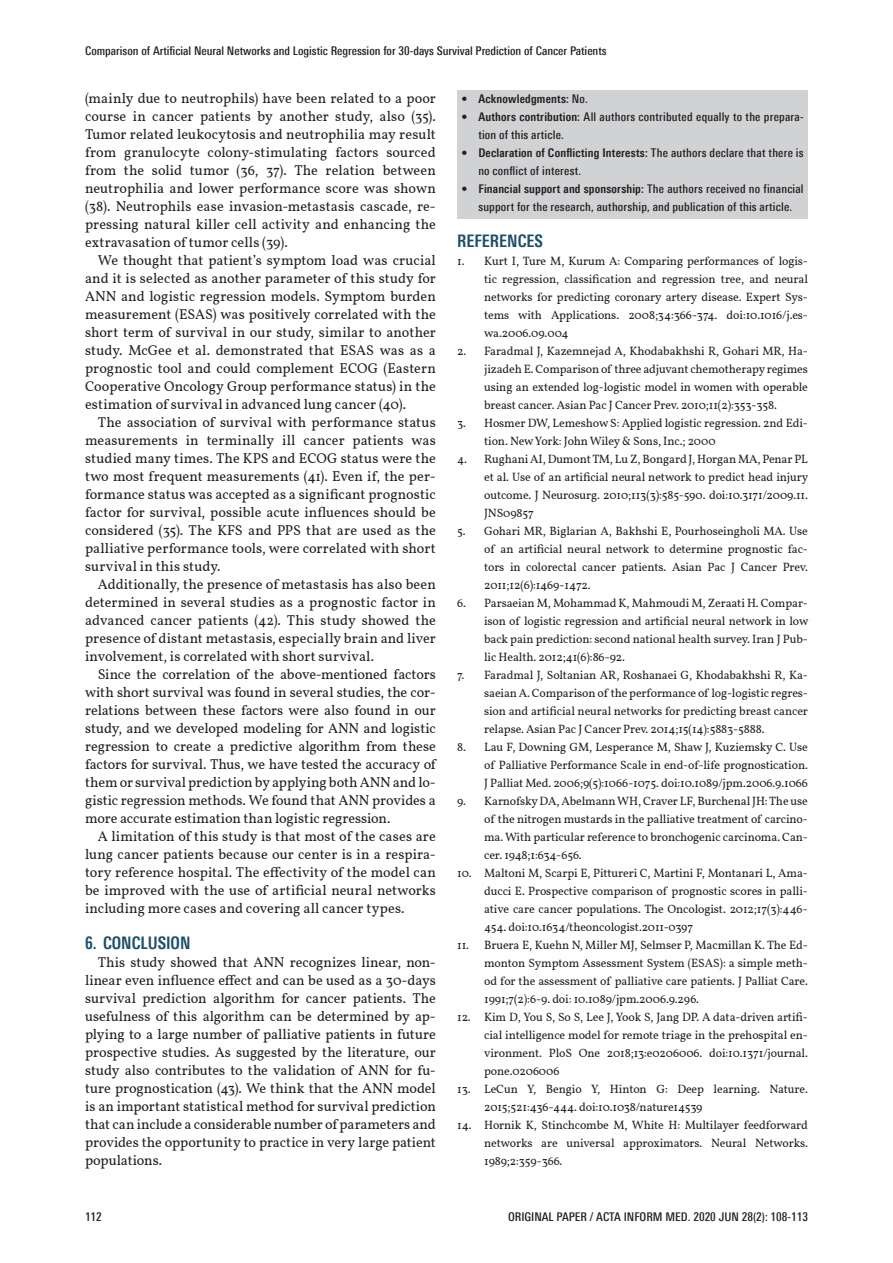
<style>
.page{position:relative;width:893px;height:1263px;background:#fff}
.page>*{position:absolute;margin:0;border:0;box-sizing:border-box;transform-origin:0 0}
.t1{font:700 condensed 17.4px "Univers Next Pro";color:#1e4f6a;scale:.95 1}
.t2{font:14.25px/18px "Vollkorn";color:#231f20;text-align:justify}
.t3{font:12px/18px "Vollkorn";letter-spacing:-.01em;color:#231f20;text-align:justify}
.t4{font:500 condensed 12px/18px "Univers Next Pro";color:#231f20;text-align:center}
.t5{font:500 condensed 12px/18px "Univers Next Pro";letter-spacing:.02em;color:#231f20}
.t6{font:700 condensed 12px "Univers Next Pro";letter-spacing:.015em;color:#231f20}
.s1{font-weight:500}
.s2{font-weight:700}
</style>
<div class="page">
<div style="left:457px;top:90px;width:351px;height:20px;background:#d1d2d4"></div>
<div style="left:457px;top:108px;width:351px;height:38px;background:#d1d2d4"></div>
<div style="left:457px;top:144px;width:351px;height:38px;background:#d1d2d4"></div>
<div style="left:457px;top:180px;width:351px;height:38px;background:#d1d2d4"></div>
<p class="t4" style="left:85px;top:42px;width:523px">Comparison of Artificial Neural Networks and Logistic Regression for 30-days Survival Prediction of Cancer Patients</p>
<p class="t2" style="left:85px;top:90px;width:352px">(mainly due to neutrophils) have been related to a poor course in cancer patients by another study, also (35).<br>Tumor related leukocytosis and neutrophilia may result from granulocyte colony-stimulating factors sourced from the solid tumor (36, 37). The relation between neutrophilia and lower performance score was shown (38). Neutrophils ease invasion-metastasis cascade, re&shy;pressing natural killer cell activity and enhancing the extravasation of tumor cells (39).</p>
<p class="t2" style="left:85px;top:252px;width:352px;text-indent:13px">We thought that patient’s symptom load was crucial and it is selected as another parameter of this study for ANN and logistic regression models. Symptom burden measurement (ESAS) was positively correlated with the short term of survival in our study, similar to another study. McGee et al. demonstrated that ESAS was as a prognostic tool and could complement ECOG (Eastern Cooperative Oncology Group performance status) in the estimation of survival in advanced lung cancer (40).</p>
<p class="t2" style="left:85px;top:414px;width:352px;text-indent:13px">The association of survival with performance status measurements in terminally ill cancer patients was studied many times. The KPS and ECOG status were the two most frequent measurements (41). Even if, the per&shy;formance status was accepted as a significant prognostic factor for survival, possible acute influences should be considered (35). The KFS and PPS that are used as the palliative performance tools, were correlated with short survival in this study.</p>
<p class="t2" style="left:85px;top:576px;width:352px;text-indent:13px">Additionally, the presence of metastasis has also been determined in several studies as a prognostic factor in advanced cancer patients (42). This study showed the presence of distant metastasis, especially brain and liver involvement, is correlated with short survival.</p>
<p class="t2" style="left:85px;top:666px;width:352px;text-indent:13px">Since the correlation of the above-mentioned factors with short survival was found in several studies, the cor&shy;relations between these factors were also found in our study, and we developed modeling for ANN and logistic regression to create a predictive algorithm from these factors for survival. Thus, we have tested the accuracy of them or survival prediction by applying both ANN and lo&shy;gistic regression methods. We found that ANN provides a more accurate estimation than logistic regression.</p>
<p class="t2" style="left:85px;top:827px;width:352px;text-indent:13px">A limitation of this study is that most of the cases are lung cancer patients because our center is in a respira&shy;tory reference hospital. The effectivity of the model can be improved with the use of artificial neural networks including more cases and covering all cancer types.</p>
<p class="t1" style="left:85px;top:933px;width:113px">6. CONCLUSION</p>
<p class="t2" style="left:85px;top:954px;width:352px;text-indent:13px">This study showed that ANN recognizes linear, non&shy;linear even influence effect and can be used as a 30-days survival prediction algorithm for cancer patients. The usefulness of this algorithm can be determined by ap&shy;plying to a large number of palliative patients in future prospective studies. As suggested by the literature, our study also contributes to the validation of ANN for fu&shy;ture prognostication (43). We think that the ANN model is an important statistical method for survival prediction that can include a considerable number of parameters and provides the opportunity to practice in very large patient populations.</p>
<p class="t6" style="left:461px;top:92px;width:128px"><span class="s1">•</span> Acknowledgments: <span class="s1">No.</span></p>
<p class="t5" style="left:478px;top:108px;width:327px;text-indent:-17px">• <span class="s2">Authors contribution:</span> All authors contributed equally to the prepara&shy;tion of this article.</p>
<p class="t5" style="left:478px;top:144px;width:327px;text-indent:-17px">• <span class="s2">Declaration of Conflicting Interests:</span> The authors declare that there is no conflict of interest.</p>
<p class="t4" style="left:461px;top:180px;width:344px">• <span class="s2">Financial support and sponsorship:</span> The authors received no financial support for the research, authorship, and publication of this article.</p>
<p class="t1" style="left:457px;top:231px;width:92px">REFERENCES</p>
<p class="t3" style="left:484px;top:252px;width:325px;text-indent:-27px">1. Kurt I, Ture M, Kurum A: Comparing performances of logis&shy;tic regression, classification and regression tree, and neural networks for predicting coronary artery disease. Expert Sys&shy;tems with Applications. 2008;34:366-374. doi:10.1016/j.es&shy;wa.2006.09.004</p>
<p class="t3" style="left:484px;top:342px;width:325px;text-indent:-27px">2. Faradmal J, Kazemnejad A, Khodabakhshi R, Gohari MR, Ha&shy;jizadeh E. Comparison of three adjuvant chemotherapy regimes using an extended log-logistic model in women with operable breast cancer. Asian Pac J Cancer Prev. 2010;11(2):353-358.</p>
<p class="t3" style="left:484px;top:414px;width:325px;text-indent:-27px">3. Hosmer DW, Lemeshow S: Applied logistic regression. 2nd Edi&shy;tion. New York: John Wiley &amp; Sons, Inc.; 2000</p>
<p class="t3" style="left:484px;top:450px;width:326px;text-indent:-27px">4. Rughani AI, Dumont TM, Lu Z, Bongard J, Horgan MA, Penar PL et al. Use of an artificial neural network to predict head injury outcome. J Neurosurg. 2010;113(3):585-590. doi:10.3171/2009.11.<br>JNS09857</p>
<p class="t3" style="left:484px;top:522px;width:325px;text-indent:-27px">5. Gohari MR, Biglarian A, Bakhshi E, Pourhoseingholi MA. Use of an artificial neural network to determine prognostic fac&shy;tors in colorectal cancer patients. Asian Pac J Cancer Prev.<br>2011;12(6):1469-1472.</p>
<p class="t3" style="left:484px;top:594px;width:326px;text-indent:-27px">6. Parsaeian M, Mohammad K, Mahmoudi M, Zeraati H. Compar&shy;ison of logistic regression and artificial neural network in low back pain prediction: second national health survey. Iran J Pub&shy;lic Health. 2012;41(6):86-92.</p>
<p class="t3" style="left:484px;top:666px;width:325px;text-indent:-27px">7. Faradmal J, Soltanian AR, Roshanaei G, Khodabakhshi R, Ka&shy;saeian A. Comparison of the performance of log-logistic regres&shy;sion and artificial neural networks for predicting breast cancer relapse. Asian Pac J Cancer Prev. 2014;15(14):5883-5888.</p>
<p class="t3" style="left:484px;top:738px;width:325px;text-indent:-27px">8. Lau F, Downing GM, Lesperance M, Shaw J, Kuziemsky C. Use of Palliative Performance Scale in end-of-life prognostication.<br>J Palliat Med. 2006;9(5):1066-1075. doi:10.1089/jpm.2006.9.1066</p>
<p class="t3" style="left:484px;top:792px;width:325px;text-indent:-27px">9. Karnofsky DA, Abelmann WH, Craver LF, Burchenal JH: The use of the nitrogen mustards in the palliative treatment of carcino&shy;ma. With particular reference to bronchogenic carcinoma. Can&shy;cer. 1948;1:634-656.</p>
<p class="t3" style="left:484px;top:864px;width:325px;text-indent:-27px">10. Maltoni M, Scarpi E, Pittureri C, Martini F, Montanari L, Ama&shy;ducci E. Prospective comparison of prognostic scores in palli&shy;ative care cancer populations. The Oncologist. 2012;17(3):446- 454. doi:10.1634/theoncologist.2011-0397</p>
<p class="t3" style="left:484px;top:936px;width:325px;text-indent:-27px">11. Bruera E, Kuehn N, Miller MJ, Selmser P, Macmillan K. The Ed&shy;monton Symptom Assessment System (ESAS): a simple meth&shy;od for the assessment of palliative care patients. J Palliat Care.<br>1991;7(2):6‐9. doi: 10.1089/jpm.2006.9.296.</p>
<p class="t3" style="left:484px;top:1008px;width:325px;text-indent:-27px">12. Kim D, You S, So S, Lee J, Yook S, Jang DP. A data-driven artifi&shy;cial intelligence model for remote triage in the prehospital en&shy;vironment. PloS One 2018;13:e0206006. doi:10.1371/journal. pone.0206006</p>
<p class="t3" style="left:484px;top:1080px;width:325px;text-indent:-27px">13. LeCun Y, Bengio Y, Hinton G: Deep learning. Nature.<br>2015;521:436-444. doi:10.1038/nature14539</p>
<p class="t3" style="left:484px;top:1116px;width:325px;text-indent:-27px">14. Hornik K, Stinchcombe M, White H: Multilayer feedforward networks are universal approximators. Neural Networks.<br>1989;2:359-366.</p>
<p class="t4" style="left:85px;top:1207px;width:18px">112</p>
<p class="t4" style="left:508px;top:1207px;width:301px">ORIGINAL PAPER / ACTA INFORM MED. 2020 JUN 28(2): 108-113</p>
</div>
